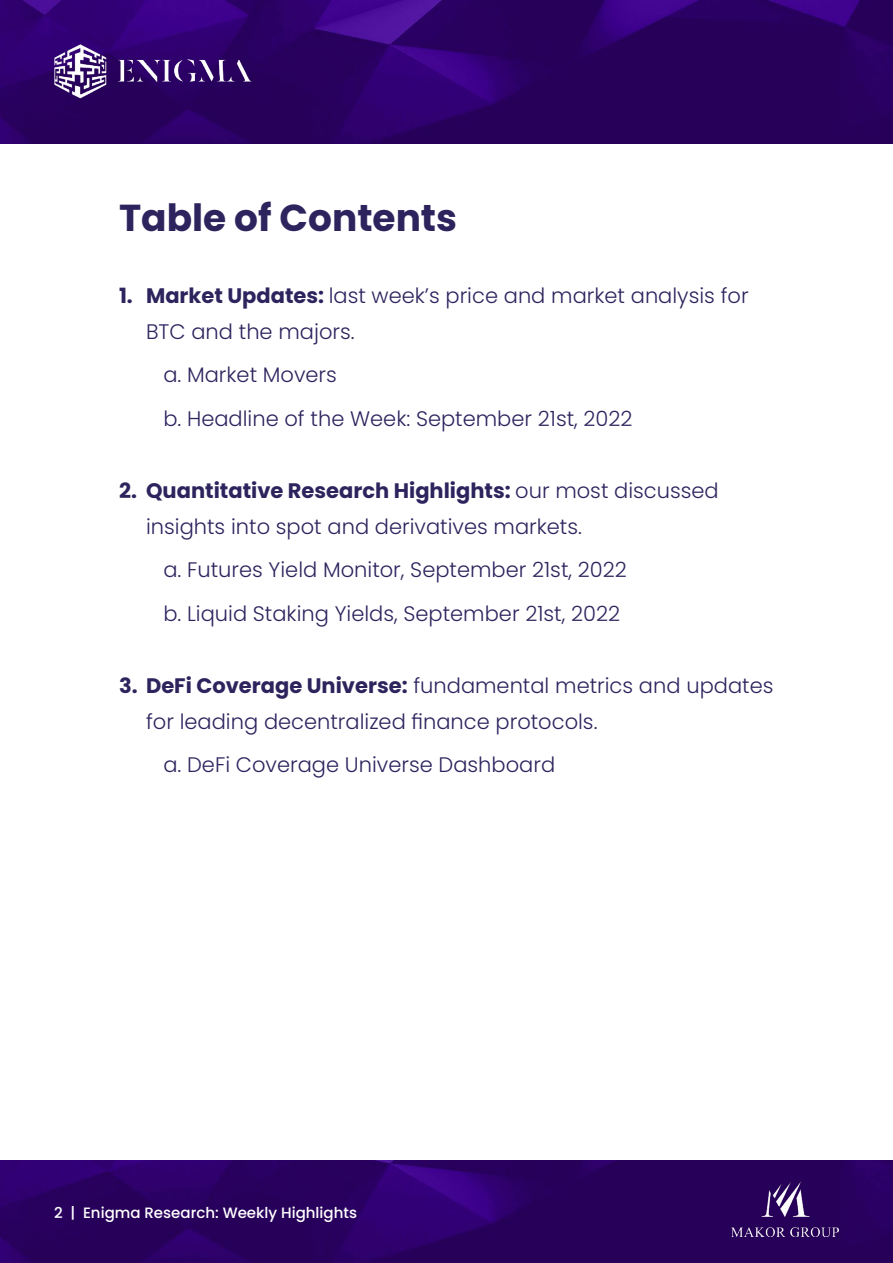
<style>
.page{position:relative;width:893px;height:1263px;background:#fff}
.page>*{position:absolute;margin:0;border:0;box-sizing:border-box;transform-origin:0 0}
.t1{font:700 37.5px "Poppins";color:#2d245e}
.t2{font:300 21px/36px "Poppins";color:#2d245e}
.t3{font:500 15px "Poppins";color:#fff}
.s1{font-weight:700}
</style>
<div class="page">
<img style="left:0;top:0;width:893px;height:143px">
<img style="left:54px;top:44px;width:197px;height:55px">
<img style="left:0;top:1161px;width:893px;height:102px">
<img style="left:731px;top:1181px;width:108px;height:55px">
<h1 class="t1" style="left:119px;top:196px;width:340px">Table of Contents</h1>
<p class="t2" style="left:146px;top:277px;width:604px;text-indent:-27px"><span class="s1">1. Market Updates:</span> last week’s price and market analysis for<br>BTC and the majors.</p>
<p class="t2" style="left:163px;top:353px;width:471px;line-height:43.5px">a. Market Movers<br>b. Headline of the Week: September 21st, 2022</p>
<p class="t2" style="left:146px;top:472px;width:574px;text-indent:-27px"><span class="s1">2. Quantitative Research Highlights:</span> our most discussed insights into spot and derivatives markets.</p>
<p class="t2" style="left:163px;top:548px;width:465px;line-height:43.5px">a. Futures Yield Monitor, September 21st, 2022 b. Liquid Staking Yields, September 21st, 2022</p>
<p class="t2" style="left:146px;top:667px;width:629px;text-indent:-27px"><span class="s1">3. DeFi Coverage Universe:</span> fundamental metrics and updates for leading decentralized finance protocols.</p>
<p class="t2" style="left:163px;top:747px;width:393px">a. DeFi Coverage Universe Dashboard</p>
<p class="t3" style="left:54px;top:1204px;width:304px">2 | Enigma Research: Weekly Highlights</p>
</div>
